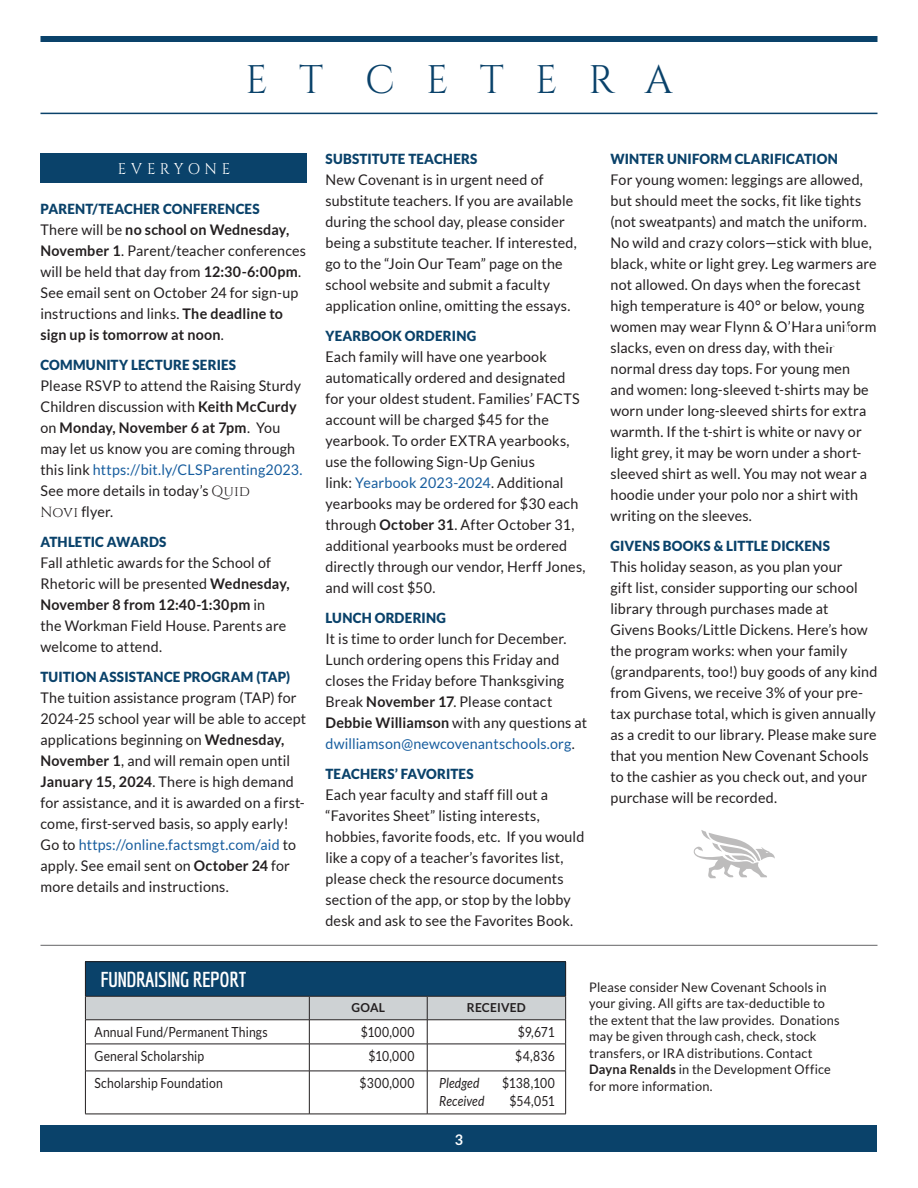
<style>
.page{position:relative;width:918px;height:1188px;background:#fff}
.page>*{position:absolute;margin:0;border:0;box-sizing:border-box;transform-origin:0 0}
.t1{font:39.75px "Cinzel";letter-spacing:.8em;color:#0a426a}
.QN_Subhead_A{font:700 21px "Economica";letter-spacing:-.02em;color:#fff}
.QN_Etc_Subhead_Bars{font:15.45px "Cinzel";letter-spacing:.3em;color:#fff;scale:.96 1}
.QN_Body_Text{font:14.7px/21px "Lato";letter-spacing:.01em;color:#231f20}
.t2{font:700 14.7px "Lato";color:#fff}
.QN_Subhead_--_Lato_Black{font:900 13.95px "Lato";letter-spacing:.015em;color:#0a426a;scale:.96 1}
.QN_Body_Text_--_Space_Betw_Paras{font:13.95px "Lato";letter-spacing:.015em;color:#231f20;scale:.87 1}
.QN_Body_Text_--_Space_Betw_Paras-2{font:italic 13.95px "Lato";letter-spacing:.01em;color:#231f20;scale:.87 1}
.QN_Body_Text_--_Space_Betw_Paras-3{font:13.2px/16.5px "Lato";letter-spacing:.015em;color:#231f20}
.QN_Body_Text_--_Space_Betw_Paras-4{font:700 12.3px "Lato";letter-spacing:.015em;color:#231f20}
.s1{font-weight:700}
.s2{color:#175d9e}
.s3{font-family:"Cinzel"}
</style>
<div class="page">
<div style="left:40px;top:36px;width:838px;height:6px;background:#0a426a"></div>
<hr style="left:40px;top:113px;width:838px;height:1px;background:#0a426a">
<div style="left:40px;top:1126px;width:838px;height:26px;background:#0a426a"></div>
<div style="left:40px;top:153px;width:268px;height:29px;background:#0a426a"></div>
<svg style="left:694px;top:830px;width:81px;height:48px"></svg>
<div style="left:813px;top:312px;width:35px;height:35px;border:1px solid #fff;border-radius:50%"></div>
<div style="left:85px;top:962px;width:481px;height:34px;background:#0a426a"></div>
<svg style="left:86px;top:1072px;width:479px;height:42px"></svg>
<hr style="left:85px;top:961px;width:224px;height:1px;background:#231f20">
<hr style="left:85px;top:962px;width:1px;height:34px;background:#231f20">
<hr style="left:309px;top:961px;width:118px;height:1px;background:#231f20">
<hr style="left:427px;top:961px;width:139px;height:1px;background:#231f20">
<hr style="left:565px;top:962px;width:1px;height:34px;background:#231f20">
<svg style="left:85px;top:996px;width:481px;height:75px"></svg>
<hr style="left:85px;top:1071px;width:224px;height:1px;background:#231f20">
<hr style="left:85px;top:1071px;width:1px;height:43px;background:#231f20">
<hr style="left:309px;top:1071px;width:118px;height:1px;background:#231f20">
<hr style="left:309px;top:1071px;width:1px;height:43px;background:#231f20">
<hr style="left:427px;top:1071px;width:139px;height:1px;background:#231f20">
<hr style="left:427px;top:1071px;width:1px;height:43px;background:#231f20">
<hr style="left:565px;top:1071px;width:1px;height:43px;background:#231f20">
<hr style="left:85px;top:1114px;width:224px;height:1px;background:#231f20">
<hr style="left:309px;top:1114px;width:118px;height:1px;background:#231f20">
<hr style="left:427px;top:1114px;width:139px;height:1px;background:#231f20">
<hr style="left:40px;top:945px;width:838px;height:1px;background:#636366">
<h1 class="t1" style="left:245px;top:54px;width:429px">ET CETERA</h1>
<p class="QN_Etc_Subhead_Bars" style="left:118px;top:159px;width:119px">EVERYONE</p>
<p class="QN_Subhead_--_Lato_Black" style="left:40px;top:201px;width:230px">PARENT/TEACHER CONFERENCES</p>
<p class="QN_Body_Text" style="left:40px;top:219px;width:267px">There will be <span class="s1">no school on Wednesday, November 1</span>. Parent/teacher conferences will be held that day from <span class="s1">12:30-6:00pm</span>.<br>See email sent on October 24 for sign-up instructions and links. <span class="s1">The deadline to sign up is tomorrow at noon</span>.</p>
<p class="QN_Subhead_--_Lato_Black" style="left:40px;top:357px;width:205px">COMMUNITY LECTURE SERIES</p>
<p class="QN_Body_Text" style="left:40px;top:375px;width:264px">Please RSVP to attend the Raising Sturdy Children discussion with <span class="s1">Keith McCurdy </span>on <span class="s1">Monday, November 6 at 7pm</span>. You may let us know you are coming through this link <span class="s2">https://bit.ly/CLSParenting2023.<br></span>See more details in today’s <span class="s3">Quid<br>Novi</span> flyer.</p>
<p class="QN_Subhead_--_Lato_Black" style="left:40px;top:534px;width:133px">ATHLETIC AWARDS</p>
<p class="QN_Body_Text" style="left:40px;top:552px;width:251px">Fall athletic awards for the School of<br>Rhetoric will be presented <span class="s1">Wednesday,<br>November 8 from 12:40-1:30pm</span> in the Workman Field House. Parents are welcome to attend.</p>
<p class="QN_Subhead_--_Lato_Black" style="left:40px;top:669px;width:262px">TUITION ASSISTANCE PROGRAM (TAP)</p>
<p class="QN_Body_Text" style="left:40px;top:687px;width:267px">The tuition assistance program (TAP) for 2024-25 school year will be able to accept applications beginning on <span class="s1">Wednesday, November 1</span>, and will remain open until <span class="s1">January 15, 2024</span>. There is high demand for assistance, and it is awarded on a first&shy;come, first-served basis, so apply early!<br>Go to <span class="s2">https://online.factsmgt.com/aid</span> to apply. See email sent on <span class="s1">October 24</span> for more details and instructions.</p>
<p class="QN_Subhead_--_Lato_Black" style="left:326px;top:151px;width:160px">SUBSTITUTE TEACHERS</p>
<p class="QN_Body_Text" style="left:326px;top:169px;width:253px">New Covenant is in urgent need of substitute teachers. If you are available during the school day, please consider being a substitute teacher. If interested, go to the “Join Our Team” page on the school website and submit a faculty application online, omitting the essays.</p>
<p class="QN_Subhead_--_Lato_Black" style="left:326px;top:328px;width:159px">YEARBOOK ORDERING</p>
<p class="QN_Body_Text" style="left:326px;top:346px;width:262px">Each family will have one yearbook automatically ordered and designated for your oldest student. Families’ FACTS account will be charged $45 for the yearbook. To order EXTRA yearbooks, use the following Sign-Up Genius<br>link: <span class="s2">Yearbook 2023-2024</span>. Additional yearbooks may be ordered for $30 each through <span class="s1">October 31</span>. After October 31, additional yearbooks must be ordered directly through our vendor, Herff Jones, and will cost $50.</p>
<p class="QN_Subhead_--_Lato_Black" style="left:326px;top:610px;width:127px">LUNCH ORDERING</p>
<p class="QN_Body_Text" style="left:326px;top:628px;width:263px">It is time to order lunch for December.<br>Lunch ordering opens this Friday and closes the Friday before Thanksgiving Break <span class="s1">November 17</span>. Please contact <span class="s1">Debbie Williamson</span> with any questions at <span class="s2">dwilliamson@newcovenantschools.org</span>.</p>
<p class="QN_Subhead_--_Lato_Black" style="left:326px;top:766px;width:156px">TEACHERS’ FAVORITES</p>
<p class="QN_Body_Text" style="left:326px;top:784px;width:260px">Each year faculty and staff fill out a “Favorites Sheet” listing interests, hobbies, favorite foods, etc. If you would like a copy of a teacher’s favorites list, please check the resource documents section of the app, or stop by the lobby desk and ask to see the Favorites Book.</p>
<p class="QN_Subhead_--_Lato_Black" style="left:610px;top:151px;width:238px">WINTER UNIFORM CLARIFICATION</p>
<p class="QN_Body_Text" style="left:610px;top:169px;width:268px">For young women: leggings are allowed, but should meet the socks, fit like tights (not sweatpants) and match the uniform.<br>No wild and crazy colors—stick with blue, black, white or light grey. Leg warmers are not allowed. On days when the forecast high temperature is 40° or below, young women may wear Flynn &amp; O’Hara uniform slacks, even on dress day, with their normal dress day tops. For young men and women: long-sleeved t-shirts may be worn under long-sleeved shirts for extra warmth. If the t-shirt is white or navy or light grey, it may be worn under a short&shy;sleeved shirt as well. You may not wear a hoodie under your polo nor a shirt with writing on the sleeves.</p>
<p class="QN_Subhead_--_Lato_Black" style="left:610px;top:538px;width:230px">GIVENS BOOKS &amp; LITTLE DICKENS</p>
<p class="QN_Body_Text" style="left:610px;top:556px;width:268px">This holiday season, as you plan your<br>gift list, consider supporting our school library through purchases made at<br>Givens Books/Little Dickens. Here’s how the program works: when your family (grandparents, too!) buy goods of any kind from Givens, we receive 3% of your pre&shy;tax purchase total, which is given annually as a credit to our library. Please make sure that you mention New Covenant Schools to the cashier as you check out, and your purchase will be recorded.</p>
<p class="QN_Subhead_A" style="left:100px;top:968px;width:148px">FUNDRAISING REPORT</p>
<p class="QN_Body_Text_--_Space_Betw_Paras-4" style="left:352px;top:1000px;width:35px">GOAL</p>
<p class="QN_Body_Text_--_Space_Betw_Paras-4" style="left:467px;top:1000px;width:60px">RECEIVED</p>
<p class="QN_Body_Text_--_Space_Betw_Paras" style="left:94px;top:1024px;width:201px">Annual Fund/Permanent Things</p>
<p class="QN_Body_Text_--_Space_Betw_Paras" style="left:361px;top:1024px;width:63px">$100,000</p>
<p class="QN_Body_Text_--_Space_Betw_Paras" style="left:518px;top:1024px;width:44px">$9,671</p>
<p class="QN_Body_Text_--_Space_Betw_Paras" style="left:94px;top:1048px;width:128px">General Scholarship</p>
<p class="QN_Body_Text_--_Space_Betw_Paras" style="left:369px;top:1048px;width:54px">$10,000</p>
<p class="QN_Body_Text_--_Space_Betw_Paras" style="left:515px;top:1048px;width:47px">$4,836</p>
<p class="QN_Body_Text_--_Space_Betw_Paras" style="left:94px;top:1075px;width:149px">Scholarship Foundation</p>
<p class="QN_Body_Text_--_Space_Betw_Paras" style="left:360px;top:1075px;width:65px">$300,000</p>
<p class="QN_Body_Text_--_Space_Betw_Paras-2" style="left:439px;top:1075px;width:48px">Pledged</p>
<p class="QN_Body_Text_--_Space_Betw_Paras" style="left:502px;top:1075px;width:62px">$138,100</p>
<p class="QN_Body_Text_--_Space_Betw_Paras-2" style="left:439px;top:1093px;width:54px">Received</p>
<p class="QN_Body_Text_--_Space_Betw_Paras" style="left:509px;top:1093px;width:54px">$54,051</p>
<p class="t2" style="left:455px;top:1131px;width:10px">3</p>
<p class="QN_Body_Text_--_Space_Betw_Paras-3" style="left:589px;top:979px;width:252px">Please consider New Covenant Schools in your giving. All gifts are tax-deductible to the extent that the law provides. Donations may be given through cash, check, stock transfers, or IRA distributions. Contact <span class="s1">Dayna Renalds</span> in the Development Office for more information.</p>
</div>
